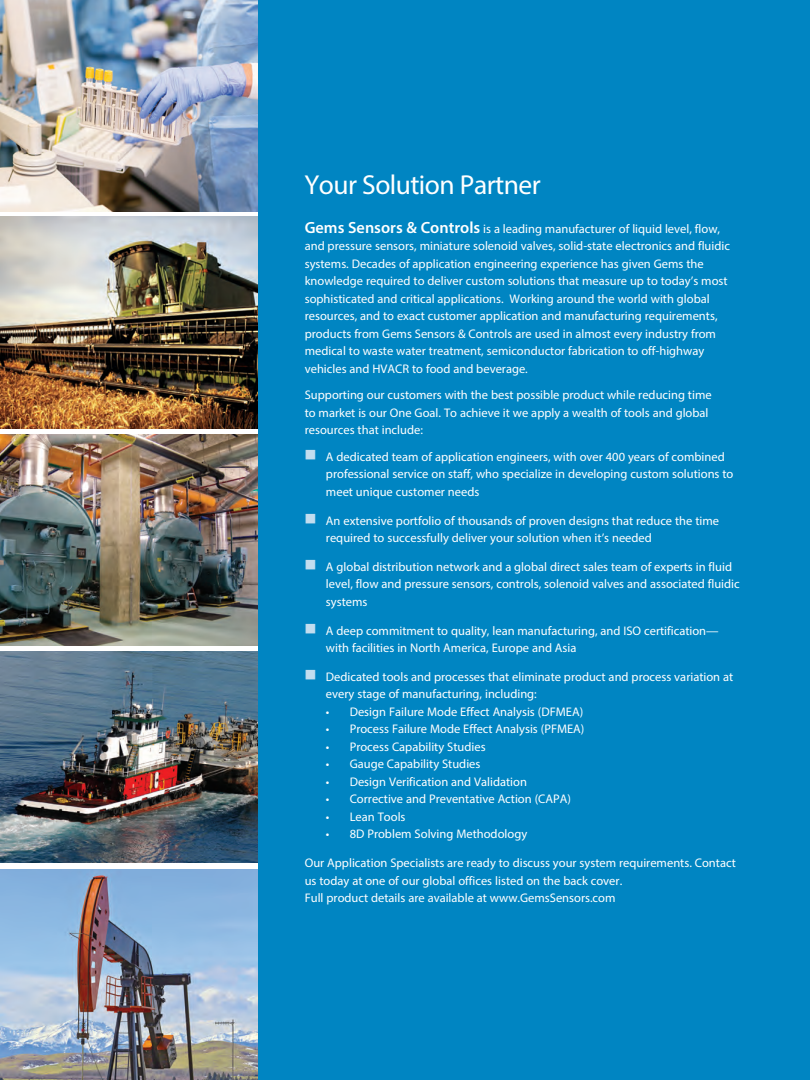
<style>
.page{position:relative;width:810px;height:1080px;background:#fff}
.page>*{position:absolute;margin:0;border:0;box-sizing:border-box;transform-origin:0 0}
.Headline{font:27.5px "Myriad Pro";letter-spacing:-.02em;color:#fff}
.Body{font:12.5px/17.5px "Myriad Pro";color:#fff}
.Body_Copy{font:12.5px/17.5px "Myriad Pro";color:#fff}
.s1{font-weight:600;font-size:16.25px}
</style>
<div class="page">
<img style="left:0;top:869px;width:258px;height:211px">
<img style="left:0;top:0;width:258px;height:211px">
<img style="left:0;top:217px;width:258px;height:211px">
<img style="left:0;top:651px;width:258px;height:212px">
<img style="left:0;top:434px;width:258px;height:212px">
<div style="left:258px;top:0;width:552px;height:1080px;background:#0085c2"></div>
<p class="Headline" style="left:305px;top:168px;width:238px">Your Solution Partner</p>
<p class="Body" style="left:305px;top:220px;width:427px"><span class="s1">Gems Sensors &amp; Controls</span> is a leading manufacturer of liquid level, flow, and pressure sensors, miniature solenoid valves, solid-state electronics and fluidic systems. Decades of application engineering experience has given Gems the knowledge required to deliver custom solutions that measure up to today’s most sophisticated and critical applications. Working around the world with global resources, and to exact customer application and manufacturing requirements, products from Gems Sensors &amp; Controls are used in almost every industry from medical to waste water treatment, semiconductor fabrication to off-highway vehicles and HVACR to food and beverage.</p>
<p class="Body" style="left:305px;top:386px;width:408px">Supporting our customers with the best possible product while reducing time to market is our One Goal. To achieve it we apply a wealth of tools and global resources that include:</p>
<p class="Body" style="left:326px;top:448px;width:409px;text-indent:-21px"><sup>█</sup> A dedicated team of application engineers, with over 400 years of combined professional service on staff, who specialize in developing custom solutions to meet unique customer needs</p>
<p class="Body" style="left:326px;top:511px;width:395px;text-indent:-21px"><sup>█</sup> An extensive portfolio of thousands of proven designs that reduce the time required to successfully deliver your solution when it’s needed</p>
<p class="Body" style="left:326px;top:558px;width:415px;text-indent:-21px"><sup>█</sup> A global distribution network and a global direct sales team of experts in fluid level, flow and pressure sensors, controls, solenoid valves and associated fluidic systems</p>
<p class="Body" style="left:326px;top:621px;width:394px;text-indent:-21px"><sup>█</sup> A deep commitment to quality, lean manufacturing, and ISO certification— with facilities in North America, Europe and Asia</p>
<p class="Body" style="left:326px;top:668px;width:409px;text-indent:-21px"><sup>█</sup> Dedicated tools and processes that eliminate product and process variation at every stage of manufacturing, including:</p>
<p class="Body" style="left:326px;top:703px;width:259px">• Design Failure Mode Effect Analysis (DFMEA)</p>
<p class="Body" style="left:326px;top:720px;width:260px">• Process Failure Mode Effect Analysis (PFMEA)</p>
<p class="Body" style="left:326px;top:738px;width:161px">• Process Capability Studies</p>
<p class="Body" style="left:326px;top:755px;width:156px">• Gauge Capability Studies</p>
<p class="Body" style="left:326px;top:773px;width:203px">• Design Verification and Validation</p>
<p class="Body" style="left:326px;top:790px;width:247px">• Corrective and Preventative Action (CAPA)</p>
<p class="Body" style="left:326px;top:808px;width:81px">• Lean Tools</p>
<p class="Body" style="left:326px;top:825px;width:203px">• 8D Problem Solving Methodology</p>
<p class="Body_Copy" style="left:305px;top:854px;width:433px">Our Application Specialists are ready to discuss your system requirements. Contact us today at one of our global offices listed on the back cover.<br>Full product details are available at www.GemsSensors.com</p>
</div>
